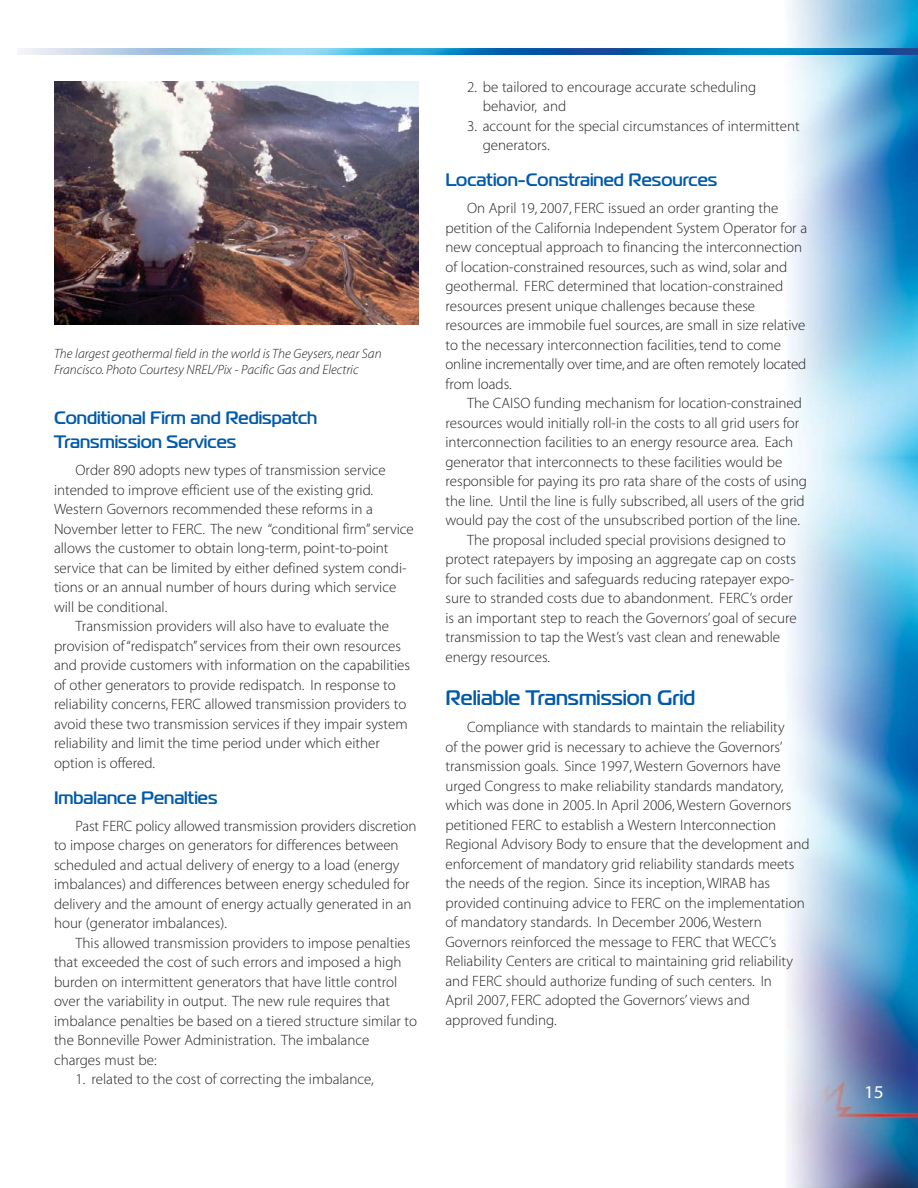
<style>
.page{position:relative;width:918px;height:1188px;background:#fff}
.page>*{position:absolute;margin:0;border:0;box-sizing:border-box;transform-origin:0 0}
.t1{font:700 21px "Magistral A";color:#005aaa}
.t2{font:700 18px/24px "Magistral A";color:#005aaa}
.t3{font:18px "Myriad MM 400 700";color:#fff}
.t4{font:15px/19.5px "Myriad MM 215 600";color:#231f20}
.t5{font:13.5px/16.2px "Myriad MM It 215 600";color:#231f20}
</style>
<div class="page">
<img style="left:19px;top:0;width:899px;height:1188px">
<img style="left:19px;top:49px;width:899px;height:6px">
<div style="left:54px;top:81px;width:364px;height:321px;background:#fff"></div>
<img style="left:54px;top:81px;width:364px;height:244px">
<p class="t5" style="left:54px;top:346px;width:329px">The largest geothermal field in the world is The Geysers, near San<br>Francisco. Photo Courtesy NREL/Pix - Pacific Gas and Electric</p>
<p class="t2" style="left:54px;top:407px;width:265px">Conditional Firm and Redispatch<br>Transmission Services</p>
<p class="t4" style="left:76px;top:462px;width:312px">Order 890 adopts new types of transmission service</p>
<p class="t4" style="left:54px;top:482px;width:321px">intended to improve efficient use of the existing grid.</p>
<p class="t4" style="left:54px;top:501px;width:320px">Western Governors recommended these reforms in a</p>
<p class="t4" style="left:54px;top:521px;width:361px">November letter to FERC. The new “conditional firm” service</p>
<p class="t4" style="left:54px;top:540px;width:336px">allows the customer to obtain long-term, point-to-point</p>
<p class="t4" style="left:54px;top:560px;width:354px">service that can be limited by either defined system condi-</p>
<p class="t4" style="left:54px;top:579px;width:344px">tions or an annual number of hours during which service</p>
<p class="t4" style="left:54px;top:599px;width:115px">will be conditional.</p>
<p class="t4" style="left:76px;top:618px;width:315px">Transmission providers will also have to evaluate the</p>
<p class="t4" style="left:54px;top:638px;width:348px">provision of “redispatch” services from their own resources</p>
<p class="t4" style="left:54px;top:657px;width:358px">and provide customers with information on the capabilities</p>
<p class="t4" style="left:54px;top:677px;width:343px">of other generators to provide redispatch. In response to</p>
<p class="t4" style="left:54px;top:696px;width:354px">reliability concerns, FERC allowed transmission providers to</p>
<p class="t4" style="left:54px;top:716px;width:355px">avoid these two transmission services if they impair system</p>
<p class="t4" style="left:54px;top:735px;width:327px">reliability and limit the time period under which either</p>
<p class="t4" style="left:54px;top:755px;width:103px">option is offered.</p>
<p class="t2" style="left:54px;top:787px;width:165px">Imbalance Penalties</p>
<p class="t4" style="left:54px;top:818px;width:364px;text-indent:22px">Past FERC policy allowed transmission providers discretion to impose charges on generators for differences between scheduled and actual delivery of energy to a load (energy imbalances) and differences between energy scheduled for delivery and the amount of energy actually generated in an hour (generator imbalances).</p>
<p class="t4" style="left:54px;top:935px;width:365px;text-indent:22px">This allowed transmission providers to impose penalties that exceeded the cost of such errors and imposed a high burden on intermittent generators that have little control over the variability in output. The new rule requires that imbalance penalties be based on a tiered structure similar to the Bonneville Power Administration. The imbalance charges must be:</p>
<p class="t4" style="left:76px;top:1071px;width:300px">1. related to the cost of correcting the imbalance,</p>
<p class="t4" style="left:483px;top:78px;width:275px;text-indent:-16px">2. be tailored to encourage accurate scheduling behavior, and</p>
<p class="t4" style="left:483px;top:117px;width:318px;text-indent:-16px">3. account for the special circumstances of intermittent generators.</p>
<p class="t2" style="left:446px;top:169px;width:273px">Location-Constrained Resources</p>
<p class="t4" style="left:446px;top:200px;width:363px;text-indent:22px">On April 19, 2007, FERC issued an order granting the petition of the California Independent System Operator for a new conceptual approach to financing the interconnection of location-constrained resources, such as wind, solar and geothermal. FERC determined that location-constrained resources present unique challenges because these resources are immobile fuel sources, are small in size relative to the necessary interconnection facilities, tend to come online incrementally over time, and are often remotely located from loads.</p>
<p class="t4" style="left:467px;top:395px;width:336px">The CAISO funding mechanism for location-constrained</p>
<p class="t4" style="left:446px;top:414px;width:355px">resources would initially roll-in the costs to all grid users for</p>
<p class="t4" style="left:446px;top:434px;width:349px">interconnection facilities to an energy resource area. Each</p>
<p class="t4" style="left:446px;top:453px;width:338px">generator that interconnects to these facilities would be</p>
<p class="t4" style="left:446px;top:473px;width:363px">responsible for paying its pro rata share of the costs of using</p>
<p class="t4" style="left:446px;top:492px;width:361px">the line. Until the line is fully subscribed, all users of the grid</p>
<p class="t4" style="left:446px;top:512px;width:356px">would pay the cost of the unsubscribed portion of the line.</p>
<p class="t4" style="left:467px;top:531px;width:320px">The proposal included special provisions designed to</p>
<p class="t4" style="left:446px;top:551px;width:352px">protect ratepayers by imposing an aggregate cap on costs</p>
<p class="t4" style="left:446px;top:570px;width:350px">for such facilities and safeguards reducing ratepayer expo-</p>
<p class="t4" style="left:446px;top:590px;width:349px">sure to stranded costs due to abandonment. FERC’s order</p>
<p class="t4" style="left:446px;top:609px;width:353px">is an important step to reach the Governors’ goal of secure</p>
<p class="t4" style="left:446px;top:629px;width:336px">transmission to tap the West’s vast clean and renewable</p>
<p class="t4" style="left:446px;top:648px;width:106px">energy resources.</p>
<h1 class="t1" style="left:446px;top:690px;width:251px">Reliable Transmission Grid</h1>
<p class="t4" style="left:446px;top:719px;width:366px;text-indent:22px">Compliance with standards to maintain the reliability<br>of the power grid is necessary to achieve the Governors’ transmission goals. Since 1997, Western Governors have urged Congress to make reliability standards mandatory, which was done in 2005. In April 2006, Western Governors petitioned FERC to establish a Western Interconnection Regional Advisory Body to ensure that the development and enforcement of mandatory grid reliability standards meets the needs of the region. Since its inception, WIRAB has provided continuing advice to FERC on the implementation of mandatory standards. In December 2006, Western Governors reinforced the message to FERC that WECC’s Reliability Centers are critical to maintaining grid reliability and FERC should authorize funding of such centers. In<br>April 2007, FERC adopted the Governors’ views and approved funding.</p>
<p class="t3" style="left:864px;top:1085px;width:22px">15</p>
</div>
